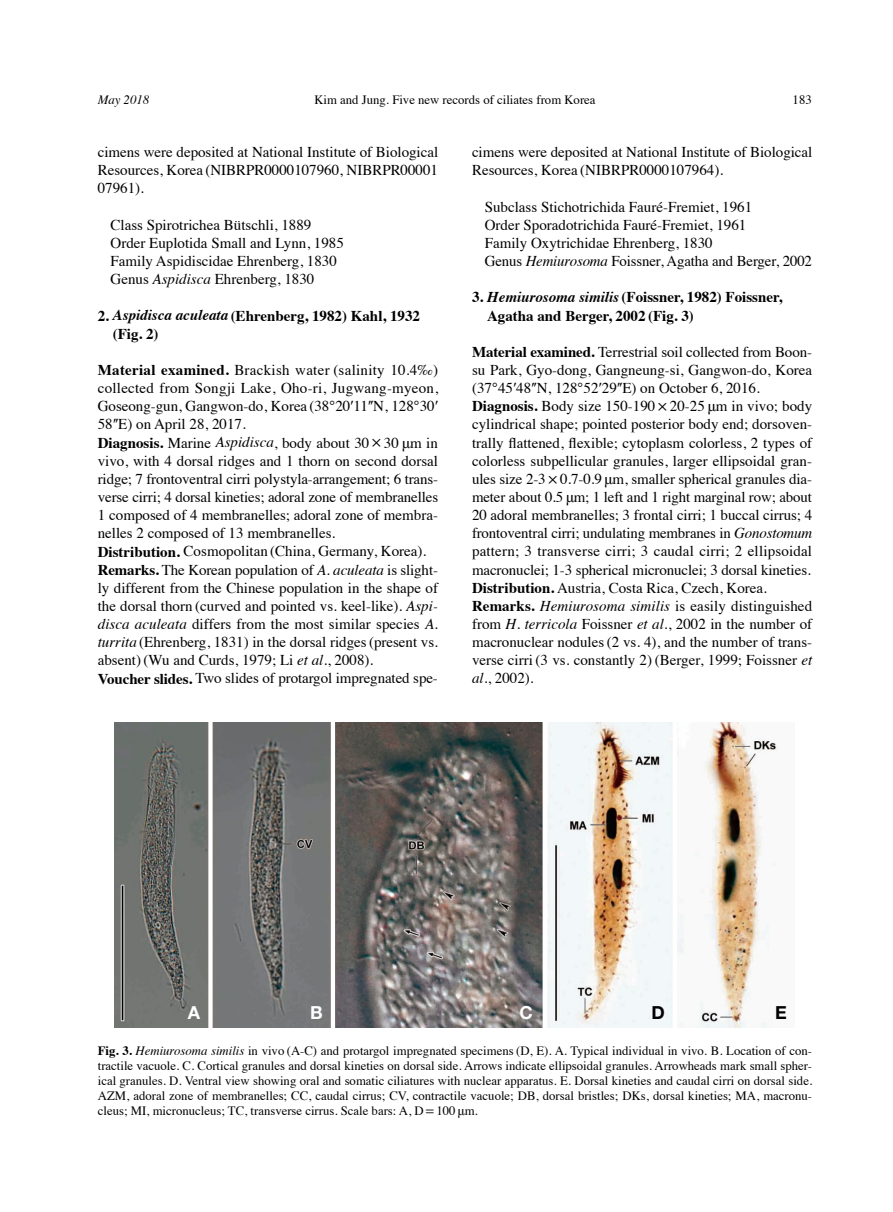
<style>
.page{position:relative;width:893px;height:1212px;background:#fff}
.page>*{position:absolute;margin:0;border:0;box-sizing:border-box;transform-origin:0 0}
.t1{font:700 18px "Helvetica Neue LT Std";color:#fff}
.t2{font:700 18px "Helvetica Neue LT Std";color:#000}
.t3{font:15px/18.1px "Times";color:#000}
.t4{font:700 15px/18.1px "Times";color:#000}
.t5{font:12.75px/15px "Times";color:#000;text-align:justify}
.t6{font:italic 12.75px "Times";color:#000}
.s1{font-style:italic}
.s2{font-weight:700}
.s3{font-family:"Times New Roman"}
.s4{font-family:"Cambria Math"}
</style>
<div class="page">
<img style="left:114px;top:722px;width:663px;height:306px">
<div style="left:208px;top:715px;width:5px;height:321px;background:#fff"></div>
<hr style="left:331px;top:715px;width:4px;height:321px;background:#fff">
<hr style="left:543px;top:715px;width:4px;height:321px;background:#fff">
<hr style="left:673px;top:715px;width:4px;height:321px;background:#fff">
<p class="t6" style="left:98px;top:89px;width:53px">May 2018</p>
<p class="t5" style="left:314px;top:91px;width:283px">Kim and Jung. Five new records of ciliates from Korea</p>
<p class="t5" style="left:793px;top:91px;width:21px">183</p>
<p class="t3" style="left:98px;top:142px;width:342px;text-align:justify">cimens were deposited at National Institute of Biological Resources, Korea (NIBRPR0000107960, NIBRPR00001<br>07961).</p>
<p class="t3" style="left:111px;top:214px;width:235px">Class Spirotrichea Bütschli, 1889<br>Order Euplotida Small and Lynn, 1985<br>Family Aspidiscidae Ehrenberg, 1830<br>Genus <span class="s1">Aspidisca</span> Ehrenberg, 1830</p>
<p class="t4" style="left:113px;top:305px;width:309px;text-indent:-15px">2. <span class="s1">Aspidisca aculeata</span> (Ehrenberg, 1982) Kahl, 1932 (Fig. 2)</p>
<p class="t3" style="left:98px;top:359px;width:342px"><span class="s2">Material examined.</span> Brackish water (salinity 10.4‰) collected from Songji Lake, Oho-ri, Jugwang-myeon, Goseong-gun, Gangwon-do, Korea (38°20<span class="s3">ʹ</span>11<span class="s3">ʺ</span>N, 128°30<span class="s3">ʹ </span>58<span class="s3">ʺ</span>E) on April 28, 2017.<br><span class="s2">Diagnosis.</span> Marine <span class="s1">Aspidisca</span>, body about 30<span class="s4">×</span>30 μm in vivo, with 4 dorsal ridges and 1 thorn on second dorsal ridge; 7 frontoventral cirri polystyla-arrangement; 6 trans&shy;verse cirri; 4 dorsal kineties; adoral zone of membranelles 1 composed of 4 membranelles; adoral zone of membra&shy;nelles 2 composed of 13 membranelles.<br><span class="s2">Distribution.</span> Cosmopolitan (China, Germany, Korea).<br><span class="s2">Remarks.</span> The Korean population of <span class="s1">A. aculeata</span> is slight&shy;ly different from the Chinese population in the shape of the dorsal thorn (curved and pointed vs. keel-like). <span class="s1">Aspi&shy;disca aculeata</span> differs from the most similar species <span class="s1">A. turrita</span> (Ehrenberg, 1831) in the dorsal ridges(present vs. absent) (Wu and Curds, 1979; Li <span class="s1">et al.</span>, 2008).<br><span class="s2">Voucher slides.</span> Two slides of protargol impregnated spe-</p>
<p class="t3" style="left:472px;top:142px;width:342px">cimens were deposited at National Institute of Biological<br>Resources, Korea (NIBRPR0000107964).</p>
<p class="t3" style="left:485px;top:196px;width:329px">Subclass Stichotrichida Fauré-Fremiet, 1961<br>Order Sporadotrichida Fauré-Fremiet, 1961<br>Family Oxytrichidae Ehrenberg, 1830<br>Genus <span class="s1">Hemiurosoma</span> Foissner, Agatha and Berger, 2002</p>
<p class="t4" style="left:487px;top:287px;width:297px;text-indent:-15px">3. <span class="s1">Hemiurosoma similis</span> (Foissner, 1982) Foissner,<br>Agatha and Berger, 2002 (Fig. 3)</p>
<p class="t3" style="left:472px;top:341px;width:342px"><span class="s2">Material examined.</span> Terrestrial soil collected from Boon&shy;su Park, Gyo-dong, Gangneung-si, Gangwon-do, Korea (37°45<span class="s3">ʹ</span>48<span class="s3">ʺ</span>N, 128°52<span class="s3">ʹ</span>29<span class="s3">ʺ</span>E) on October 6, 2016.<br><span class="s2">Diagnosis.</span> Body size 150-190<span class="s4">×</span>20-25 μm in vivo; body cylindrical shape; pointed posterior body end; dorsoven&shy;trally flattened, flexible; cytoplasm colorless, 2 types of colorless subpellicular granules, larger ellipsoidal gran&shy;ules size 2-3<span class="s4">×</span>0.7-0.9 μm, smaller spherical granules dia&shy;meter about 0.5 μm; 1 left and 1 right marginal row; about 20 adoral membranelles; 3 frontal cirri; 1 buccal cirrus; 4 frontoventral cirri; undulating membranes in <span class="s1">Gonostomum </span>pattern; 3 transverse cirri; 3 caudal cirri; 2 ellipsoidal macronuclei; 1-3 spherical micronuclei; 3 dorsal kineties.<br><span class="s2">Distribution.</span> Austria, Costa Rica, Czech, Korea.<br><span class="s2">Remarks.</span> <span class="s1">Hemiurosoma similis</span> is easily distinguished from <span class="s1">H. terricola</span> Foissner <span class="s1">et al.</span>, 2002 in the number of macronuclear nodules (2 vs. 4), and the number of trans&shy;verse cirri (3 vs. constantly 2) (Berger, 1999; Foissner <span class="s1">et al.</span>, 2002).</p>
<p class="t1" style="left:188px;top:1002px;width:14px">A</p>
<p class="t1" style="left:310px;top:1002px;width:14px">B</p>
<p class="t1" style="left:520px;top:1002px;width:15px">C</p>
<p class="t2" style="left:652px;top:1002px;width:15px">D</p>
<p class="t2" style="left:775px;top:1002px;width:13px">E</p>
<p class="t5" style="left:98px;top:1042px;width:716px"><span class="s2">Fig. 3.</span> <span class="s1">Hemiurosoma similis</span> in vivo (A-C) and protargol impregnated specimens (D, E). A. Typical individual in vivo. B. Location of con&shy;tractile vacuole. C. Cortical granules and dorsal kineties on dorsal side. Arrows indicate ellipsoidal granules. Arrowheads mark small spher&shy;ical granules. D. Ventral view showing oral and somatic ciliatures with nuclear apparatus. E. Dorsal kineties and caudal cirri on dorsal side.<br>AZM, adoral zone of membranelles; CC, caudal cirrus; CV, contractile vacuole; DB, dorsal bristles; DKs, dorsal kineties; MA, macronu&shy;cleus; MI, micronucleus; TC, transverse cirrus. Scale bars: A, D<span class="s4">=</span>100 μm.</p>
</div>
